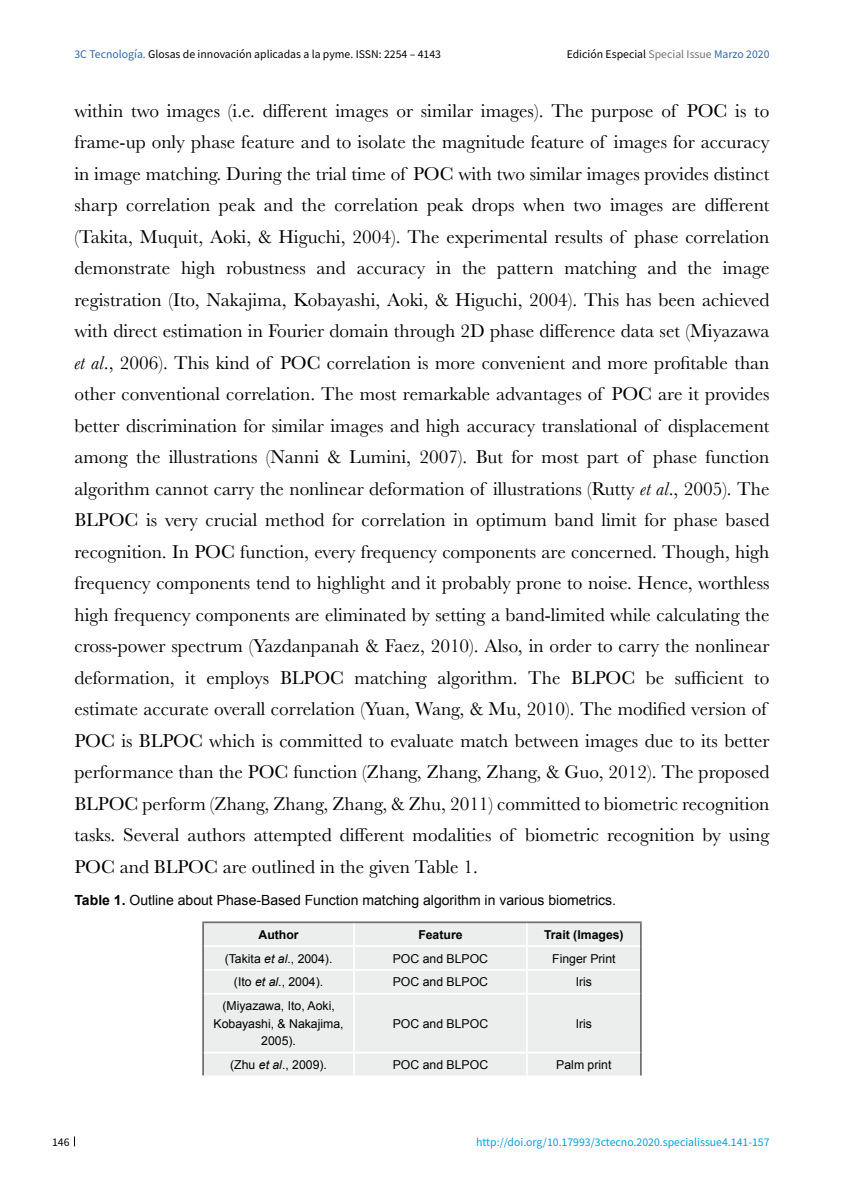
<style>
.page{position:relative;width:844px;height:1191px;background:#fff}
.page>*{position:absolute;margin:0;border:0;box-sizing:border-box;transform-origin:0 0}
.t1{font:19.25px/31.5px "Baskerville";color:#000}
.t2{font:14px "Arial";color:#000}
.t3{font:12.25px/17.5px "Arial";color:#000;text-align:center}
.t4{font:700 12.25px "Arial";color:#000}
.t5{font:10.5px "Noto Sans HK";color:#000}
.t6{font:10.5px "Noto Sans HK";color:#009ee0}
.s1{color:#2e66ab}
.s2{color:#707172}
.s3{font-style:italic}
.s4{font-weight:700}
</style>
<div class="page">
<div style="left:204px;top:923px;width:435px;height:152px;background:#eceded"></div>
<hr style="left:353px;top:923px;width:2px;height:22px;background:#fff">
<hr style="left:204px;top:945px;width:150px;height:2px;background:#fff">
<hr style="left:354px;top:945px;width:172px;height:2px;background:#fff">
<hr style="left:353px;top:947px;width:2px;height:22px;background:#fff">
<hr style="left:526px;top:945px;width:113px;height:2px;background:#fff">
<hr style="left:204px;top:969px;width:150px;height:1px;background:#fff">
<hr style="left:354px;top:969px;width:172px;height:1px;background:#fff">
<hr style="left:353px;top:970px;width:2px;height:23px;background:#fff">
<hr style="left:526px;top:969px;width:113px;height:1px;background:#fff">
<svg style="left:526px;top:923px;width:1px;height:70px"></svg>
<hr style="left:204px;top:993px;width:150px;height:1px;background:#fff">
<hr style="left:354px;top:993px;width:172px;height:1px;background:#fff">
<hr style="left:353px;top:994px;width:2px;height:57px;background:#fff">
<hr style="left:526px;top:993px;width:113px;height:1px;background:#fff">
<hr style="left:526px;top:994px;width:1px;height:57px;background:#fff">
<hr style="left:204px;top:1051px;width:150px;height:2px;background:#fff">
<hr style="left:354px;top:1051px;width:172px;height:2px;background:#fff">
<hr style="left:353px;top:1053px;width:2px;height:22px;background:#fff">
<hr style="left:526px;top:1051px;width:113px;height:2px;background:#fff">
<svg style="left:526px;top:1053px;width:1px;height:22px"></svg>
<hr style="left:202px;top:921px;width:152px;height:2px;background:#707172">
<hr style="left:202px;top:923px;width:2px;height:23px;background:#707172">
<hr style="left:354px;top:921px;width:172px;height:2px;background:#707172">
<hr style="left:526px;top:921px;width:115px;height:2px;background:#707172">
<hr style="left:639px;top:923px;width:2px;height:23px;background:#707172">
<hr style="left:202px;top:946px;width:2px;height:24px;background:#707172">
<hr style="left:639px;top:946px;width:2px;height:24px;background:#707172">
<hr style="left:202px;top:970px;width:2px;height:23px;background:#707172">
<hr style="left:639px;top:970px;width:2px;height:23px;background:#707172">
<hr style="left:202px;top:993px;width:2px;height:59px;background:#707172">
<hr style="left:639px;top:993px;width:2px;height:59px;background:#707172">
<hr style="left:202px;top:1052px;width:2px;height:23px;background:#707172">
<hr style="left:639px;top:1052px;width:2px;height:23px;background:#707172">
<p class="t5" style="left:74px;top:48px;width:368px"><span class="s1">3C Tecnología.</span> Glosas de innovación aplicadas a la pyme. ISSN: 2254 – 4143</p>
<p class="t5" style="left:566px;top:48px;width:204px">Edición Especial <span class="s2">Special Issue</span> <span class="s1">Marzo 2020</span></p>
<p class="t1" style="left:74px;top:95px;width:696px">within two images (i.e. different images or similar images). The purpose of POC is to frame-up only phase feature and to isolate the magnitude feature of images for accuracy in image matching. During the trial time of POC with two similar images provides distinct sharp correlation peak and the correlation peak drops when two images are different (Takita, Muquit, Aoki, &amp; Higuchi, 2004). The experimental results of phase correlation demonstrate high robustness and accuracy in the pattern matching and the image registration (Ito, Nakajima, Kobayashi, Aoki, &amp; Higuchi, 2004). This has been achieved with direct estimation in Fourier domain through 2D phase difference data set (Miyazawa <span class="s3">et al</span>., 2006). This kind of POC correlation is more convenient and more profitable than other conventional correlation. The most remarkable advantages of POC are it provides better discrimination for similar images and high accuracy translational of displacement among the illustrations (Nanni &amp; Lumini, 2007). But for most part of phase function algorithm cannot carry the nonlinear deformation of illustrations (Rutty <span class="s3">et al</span>., 2005). The BLPOC is very crucial method for correlation in optimum band limit for phase based recognition. In POC function, every frequency components are concerned. Though, high frequency components tend to highlight and it probably prone to noise. Hence, worthless high frequency components are eliminated by setting a band-limited while calculating the cross-power spectrum (Yazdanpanah &amp; Faez, 2010). Also, in order to carry the nonlinear deformation, it employs BLPOC matching algorithm. The BLPOC be sufficient to estimate accurate overall correlation (Yuan, Wang, &amp; Mu, 2010). The modified version of POC is BLPOC which is committed to evaluate match between images due to its better performance than the POC function (Zhang, Zhang, Zhang, &amp; Guo, 2012). The proposed BLPOC perform (Zhang, Zhang, Zhang, &amp; Zhu, 2011) committed to biometric recognition tasks. Several authors attempted different modalities of biometric recognition by using POC and BLPOC are outlined in the given Table 1.</p>
<p class="t2" style="left:74px;top:890px;width:543px"><span class="s4">Table 1.</span> Outline about Phase-Based Function matching algorithm in various biometrics.</p>
<p class="t4" style="left:258px;top:926px;width:42px">Author</p>
<p class="t4" style="left:418px;top:926px;width:46px">Feature</p>
<p class="t4" style="left:544px;top:926px;width:81px">Trait (Images)</p>
<p class="t3" style="left:225px;top:949px;width:109px">(Takita <span class="s3">et al</span>., 2004).</p>
<p class="t3" style="left:392px;top:949px;width:97px">POC and BLPOC</p>
<p class="t3" style="left:552px;top:949px;width:65px">Finger Print</p>
<p class="t3" style="left:234px;top:973px;width:91px">(Ito <span class="s3">et al</span>., 2004).</p>
<p class="t3" style="left:392px;top:973px;width:97px">POC and BLPOC</p>
<p class="t3" style="left:575px;top:973px;width:18px">Iris</p>
<p class="t3" style="left:213px;top:997px;width:132px">(Miyazawa, Ito, Aoki,<br>Kobayashi, &amp; Nakajima,<br>2005).</p>
<p class="t3" style="left:392px;top:1014px;width:97px">POC and BLPOC</p>
<p class="t3" style="left:575px;top:1014px;width:18px">Iris</p>
<p class="t3" style="left:230px;top:1056px;width:98px">(Zhu <span class="s3">et al</span>., 2009).</p>
<p class="t3" style="left:392px;top:1056px;width:97px">POC and BLPOC</p>
<p class="t3" style="left:556px;top:1056px;width:57px">Palm print</p>
<p class="t5" style="left:52px;top:1135px;width:19px">146</p>
<p class="t6" style="left:476px;top:1135px;width:295px">http://doi.org/10.17993/3ctecno.2020.specialissue4.141-157</p>
</div>
